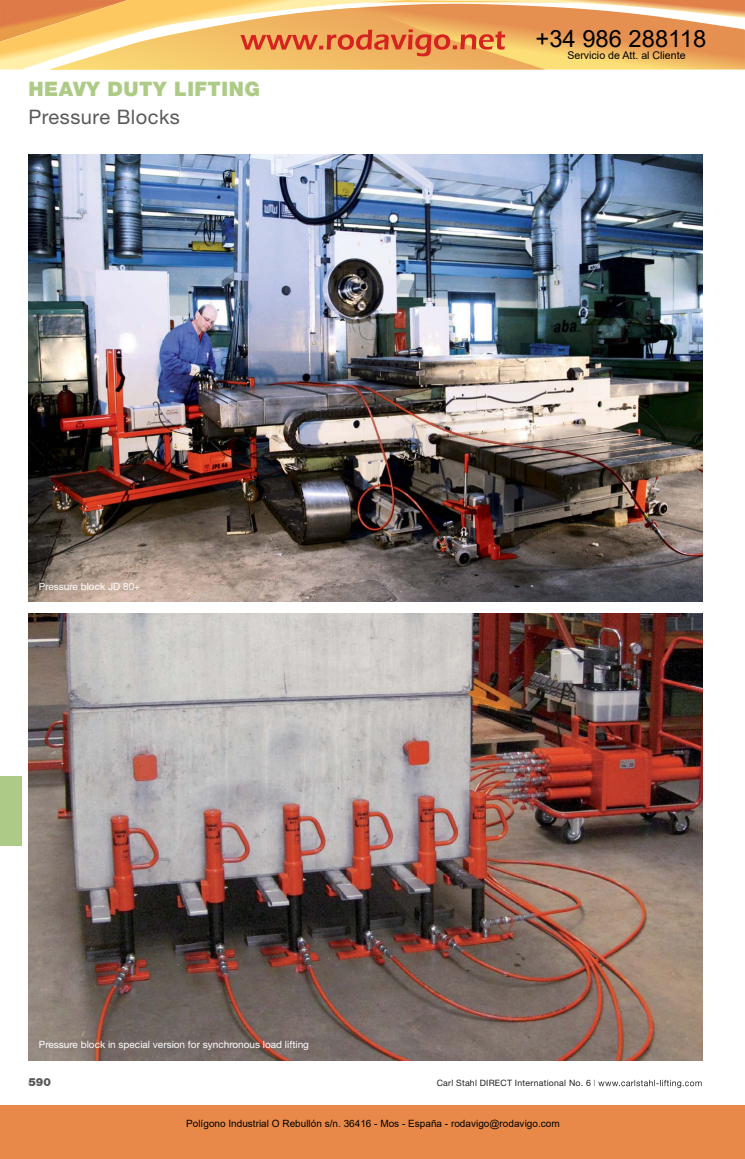
<style>
.page{position:relative;width:745px;height:1159px;background:#fff}
.page>*{position:absolute;margin:0;border:0;box-sizing:border-box;transform-origin:0 0}
.t1{font:23.75px "Arial";color:#000}
.t2{font:900 20px "Helvetica Neue LT";letter-spacing:.025em;color:#adcb87}
.t3{font:20px "Helvetica Neue LT";letter-spacing:.025em;color:#58595b}
.t4{font:900 11.25px "Helvetica Neue LT";color:#58595b}
.t5{font:10.62px "Arial";color:#000}
.t6{font:10px "Helvetica Neue LT";color:#fff}
.t7{font:10px "Arial";color:#000}
.t8{font:8.75px "Helvetica Neue LT";letter-spacing:.025em;color:#231f20}
.s1{font-weight:100}
</style>
<div class="page">
<div style="left:0;top:777px;width:21px;height:69px;background:#adcb87"></div>
<svg style="left:598px;top:1080px;width:103px;height:8px"></svg>
<img style="left:28px;top:155px;width:674px;height:446px">
<img style="left:28px;top:614px;width:674px;height:446px">
<div style="left:0;top:1105px;width:744px;height:54px;background:#e88949"></div>
<svg style="left:0;top:0;width:744px;height:70px"></svg>
<h1 class="t1" style="left:535px;top:22px;width:172px">+34 986 288118</h1>
<h2 class="t2" style="left:28px;top:82px;width:233px">HEAVY DUTY LIFTING</h2>
<h2 class="t3" style="left:28px;top:110px;width:153px">Pressure Blocks</h2>
<p class="t6" style="left:39px;top:583px;width:103px">Pressure block JD 80+</p>
<p class="t6" style="left:39px;top:1040px;width:271px">Pressure block in special version for synchronous load lifting</p>
<p class="t5" style="left:567px;top:48px;width:120px">Servicio de Att. al Cliente</p>
<p class="t4" style="left:28px;top:1078px;width:24px">590</p>
<p class="t8" style="left:436px;top:1080px;width:160px">Carl Stahl DIRECT International No. 6 <span class="s1">I</span></p>
<p class="t7" style="left:186px;top:1117px;width:375px">Polígono Industrial O Rebullón s/n. 36416 - Mos - España - rodavigo@rodavigo.com</p>
</div>
